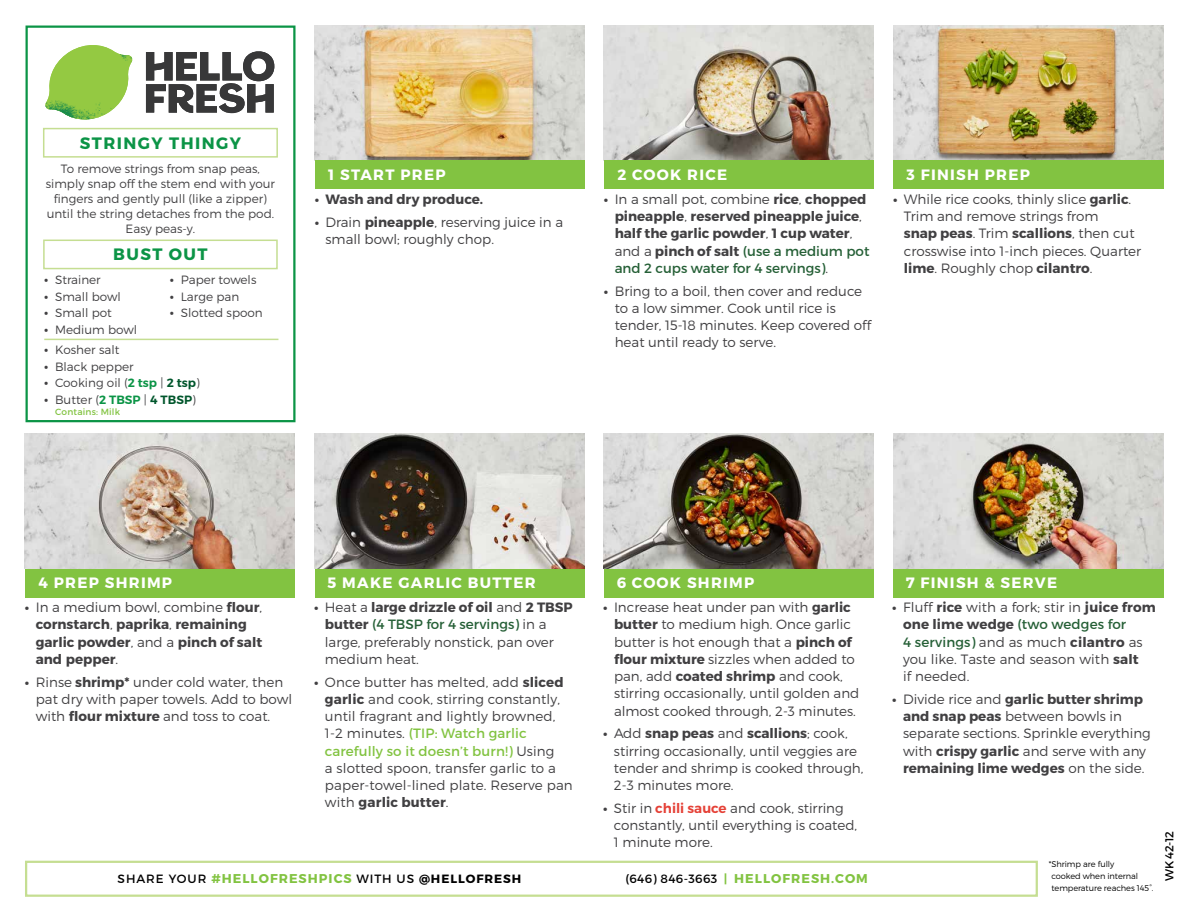
<style>
.page{position:relative;width:1188px;height:918px;background:#fff}
.page>*{position:absolute;margin:0;border:0;box-sizing:border-box;transform-origin:0 0}
.t1{font:700 16.5px "Montserrat";letter-spacing:.085em;color:#0b9446}
.t2{font:700 15px "Montserrat";letter-spacing:.085em;color:#fff}
.t3{font:300 13.5px/17.2px "Montserrat";color:#414042}
.t4{font:700 13.5px/17.2px "Montserrat";color:#414042}
.t5{font:700 12.75px "Montserrat";letter-spacing:.08em;color:#82c341}
.t6{font:300 12px/15px "Montserrat";color:#414042;text-align:center}
.t7{font:12px "Montserrat";letter-spacing:.08em;color:#000}
.t8{font:11.55px "Montserrat";color:#000}
.t9{font:9px "Montserrat";letter-spacing:.02em;color:#82c341}
.t10{font:300 8.25px/12px "Montserrat";letter-spacing:-.01em;color:#000}
.s1{font-weight:600;font-size:13.5px}
.s2{font-weight:600;color:#0b9446}
.s3{font-weight:600;color:#00562c}
.s4{font-weight:700}
.s5{font-weight:300}
.s6{font-weight:400;color:#266037}
.s7{font-weight:400;color:#82c341}
.s8{font-weight:600;color:#e54137}
.s9{font-weight:700;font-size:12.75px;color:#82c341}
.s10{font-weight:400;font-size:12px;color:#000}
.s11{font-size:12px}
</style>
<div class="page">
<div style="left:43px;top:128px;width:235px;height:30px;border:2px solid #c5de92"></div>
<div style="left:43px;top:240px;width:235px;height:29px;border:2px solid #c5de92"></div>
<div style="left:26px;top:26px;width:270px;height:396px;border:2px solid #0b9446"></div>
<div style="left:25px;top:861px;width:1013px;height:36px;border:2px solid #c5de92"></div>
<svg style="left:146px;top:51px;width:128px;height:62px"></svg>
<svg style="left:45px;top:45px;width:87px;height:74px"></svg>
<img style="left:315px;top:25px;width:270px;height:135px">
<img style="left:604px;top:25px;width:270px;height:135px">
<img style="left:604px;top:434px;width:270px;height:135px">
<img style="left:25px;top:434px;width:270px;height:135px">
<img style="left:893px;top:25px;width:270px;height:135px">
<img style="left:893px;top:434px;width:270px;height:135px">
<img style="left:315px;top:434px;width:270px;height:135px">
<div style="left:25px;top:569px;width:270px;height:28px;background:#82c341"></div>
<div style="left:604px;top:569px;width:270px;height:28px;background:#82c341"></div>
<div style="left:893px;top:569px;width:270px;height:28px;background:#82c341"></div>
<div style="left:315px;top:569px;width:270px;height:28px;background:#82c341"></div>
<div style="left:315px;top:160px;width:270px;height:29px;background:#82c341"></div>
<div style="left:604px;top:160px;width:270px;height:29px;background:#82c341"></div>
<div style="left:893px;top:160px;width:270px;height:29px;background:#82c341"></div>
<hr style="left:44px;top:339px;width:234px;height:1px;background:#c5de92">
<p class="t1" style="left:80px;top:133px;width:162px">STRINGY THINGY</p>
<p class="t6" style="left:46px;top:161px;width:231px">To remove strings from snap peas, simply snap off the stem end with your fingers and gently pull (like a zipper) until the string detaches from the pod.<br>Easy peas-y.</p>
<p class="t1" style="left:113px;top:244px;width:96px">BUST OUT</p>
<p class="t6" style="left:44px;top:273px;width:58px"><span class="s1">•</span> Strainer</p>
<p class="t6" style="left:44px;top:289px;width:78px"><span class="s1">•</span> Small bowl</p>
<p class="t6" style="left:44px;top:306px;width:69px"><span class="s1">•</span> Small pot</p>
<p class="t6" style="left:44px;top:322px;width:94px"><span class="s1">•</span> Medium bowl</p>
<p class="t6" style="left:170px;top:273px;width:88px"><span class="s1">•</span> Paper towels</p>
<p class="t6" style="left:170px;top:289px;width:71px"><span class="s1">•</span> Large pan</p>
<p class="t6" style="left:170px;top:306px;width:94px"><span class="s1">•</span> Slotted spoon</p>
<p class="t6" style="left:44px;top:342px;width:77px"><span class="s1">•</span> Kosher salt</p>
<p class="t6" style="left:44px;top:359px;width:91px"><span class="s1">•</span> Black pepper</p>
<p class="t6" style="left:44px;top:375px;width:157px"><span class="s1">•</span> Cooking oil (<span class="s2">2 tsp</span> | <span class="s3">2 tsp</span>)</p>
<p class="t6" style="left:44px;top:392px;width:153px"><span class="s1">•</span> Butter (<span class="s2">2 TBSP</span> | <span class="s3">4 TBSP</span>)</p>
<p class="t9" style="left:55px;top:406px;width:67px">Contains: Milk</p>
<p class="t2" style="left:328px;top:165px;width:119px">1 START PREP</p>
<p class="t4" style="left:315px;top:191px;width:170px">• Wash and dry produce.</p>
<p class="t3" style="left:326px;top:213px;width:239px;text-indent:-11px"><span class="s4">•</span> Drain <span class="s4">pineapple</span>, reserving juice in a small bowl; roughly chop.</p>
<p class="t2" style="left:617px;top:165px;width:111px">2 COOK RICE</p>
<p class="t4" style="left:615px;top:191px;width:256px;text-indent:-11px">• <span class="s5">In a small pot, combine</span> rice<span class="s5">,</span> chopped pineapple<span class="s5">,</span> reserved pineapple juice<span class="s5">, </span>half the garlic powder<span class="s5">,</span> 1 cup water<span class="s5">, and a</span> pinch of salt <span class="s6">(use a medium pot and 2 cups water for 4 servings)</span><span class="s5">.</span></p>
<p class="t3" style="left:615px;top:282px;width:258px;text-indent:-11px"><span class="s4">•</span> Bring to a boil, then cover and reduce to a low simmer. Cook until rice is tender, 15-18 minutes. Keep covered off heat until ready to serve.</p>
<p class="t2" style="left:907px;top:165px;width:125px">3 FINISH PREP</p>
<p class="t3" style="left:904px;top:190px;width:239px;text-indent:-11px"><span class="s4">•</span> While rice cooks, thinly slice <span class="s4">garlic</span>.<br>Trim and remove strings from<br><span class="s4">snap peas</span>. Trim <span class="s4">scallions</span>, then cut crosswise into 1-inch pieces. Quarter <span class="s4">lime</span>. Roughly chop <span class="s4">cilantro</span>.</p>
<p class="t2" style="left:38px;top:573px;width:135px">4 PREP SHRIMP</p>
<p class="t4" style="left:36px;top:599px;width:228px;text-indent:-11px">• <span class="s5">In a medium bowl, combine</span> flour<span class="s5">, </span>cornstarch<span class="s5">,</span> paprika<span class="s5">,</span> remaining garlic powder<span class="s5">, and a</span> pinch of salt and pepper<span class="s5">.</span></p>
<p class="t3" style="left:36px;top:673px;width:258px;text-indent:-11px"><span class="s4">•</span> Rinse <span class="s4">shrimp*</span> under cold water, then pat dry with paper towels. Add to bowl with <span class="s4">flour mixture</span> and toss to coat.</p>
<p class="t2" style="left:328px;top:573px;width:210px">5 MAKE GARLIC BUTTER</p>
<p class="t3" style="left:325px;top:598px;width:249px;text-indent:-11px"><span class="s4">•</span> Heat a <span class="s4">large drizzle of oil</span> and <span class="s4">2 TBSP butter</span> <span class="s6">(4 TBSP for 4 servings)</span> in a large, preferably nonstick, pan over medium heat.</p>
<p class="t3" style="left:325px;top:673px;width:249px;text-indent:-11px"><span class="s4">•</span> Once butter has melted, add <span class="s4">sliced garlic</span> and cook, stirring constantly, until fragrant and lightly browned, 1-2 minutes. <span class="s7">(TIP: Watch garlic carefully so it doesn’t burn!)</span> Using<br>a slotted spoon, transfer garlic to a paper-towel-lined plate. Reserve pan with <span class="s4">garlic butter</span>.</p>
<p class="t2" style="left:617px;top:573px;width:139px">6 COOK SHRIMP</p>
<p class="t3" style="left:614px;top:598px;width:247px;text-indent:-11px"><span class="s4">•</span> Increase heat under pan with <span class="s4">garlic butter</span> to medium high. Once garlic butter is hot enough that a <span class="s4">pinch of flour mixture</span> sizzles when added to pan, add <span class="s4">coated shrimp</span> and cook, stirring occasionally, until golden and almost cooked through, 2-3 minutes.</p>
<p class="t3" style="left:614px;top:725px;width:251px;text-indent:-11px"><span class="s4">•</span> Add <span class="s4">snap peas</span> and <span class="s4">scallions</span>; cook, stirring occasionally, until veggies are tender and shrimp is cooked through, 2-3 minutes more.</p>
<p class="t3" style="left:614px;top:799px;width:245px;text-indent:-11px"><span class="s4">•</span> Stir in <span class="s8">chili sauce</span> and cook, stirring constantly, until everything is coated,<br>1 minute more.</p>
<p class="t7" style="left:118px;top:872px;width:405px">SHARE YOUR <span class="s9">#HELLOFRESHPICS</span> WITH US <span class="s4">@HELLOFRESH</span></p>
<p class="t5" style="left:625px;top:871px;width:244px"><span class="s10">(646) 846-3663</span> <span class="s11">|</span> HELLOFRESH.COM</p>
<p class="t2" style="left:906px;top:573px;width:153px">7 FINISH &amp; SERVE</p>
<p class="t3" style="left:903px;top:598px;width:254px;text-indent:-11px"><span class="s4">•</span> Fluff <span class="s4">rice</span> with a fork; stir in <span class="s4">juice from one lime wedge</span> <span class="s6">(two wedges for<br>4 servings)</span> and as much <span class="s4">cilantro</span> as you like. Taste and season with <span class="s4">salt<br></span>if needed.</p>
<p class="t3" style="left:903px;top:690px;width:249px;text-indent:-11px"><span class="s4">•</span> Divide rice and <span class="s4">garlic butter shrimp and snap peas</span> between bowls in separate sections. Sprinkle everything with <span class="s4">crispy garlic</span> and serve with any <span class="s4">remaining lime wedges</span> on the side.</p>
<p class="t10" style="left:1052px;top:858px;width:103px;text-indent:-3px">*Shrimp are fully<br>cooked when internal temperature reaches 145°.</p>
<p class="t8" style="left:1162px;top:881px;width:52px;rotate:-90deg">WK 42-12</p>
</div>
